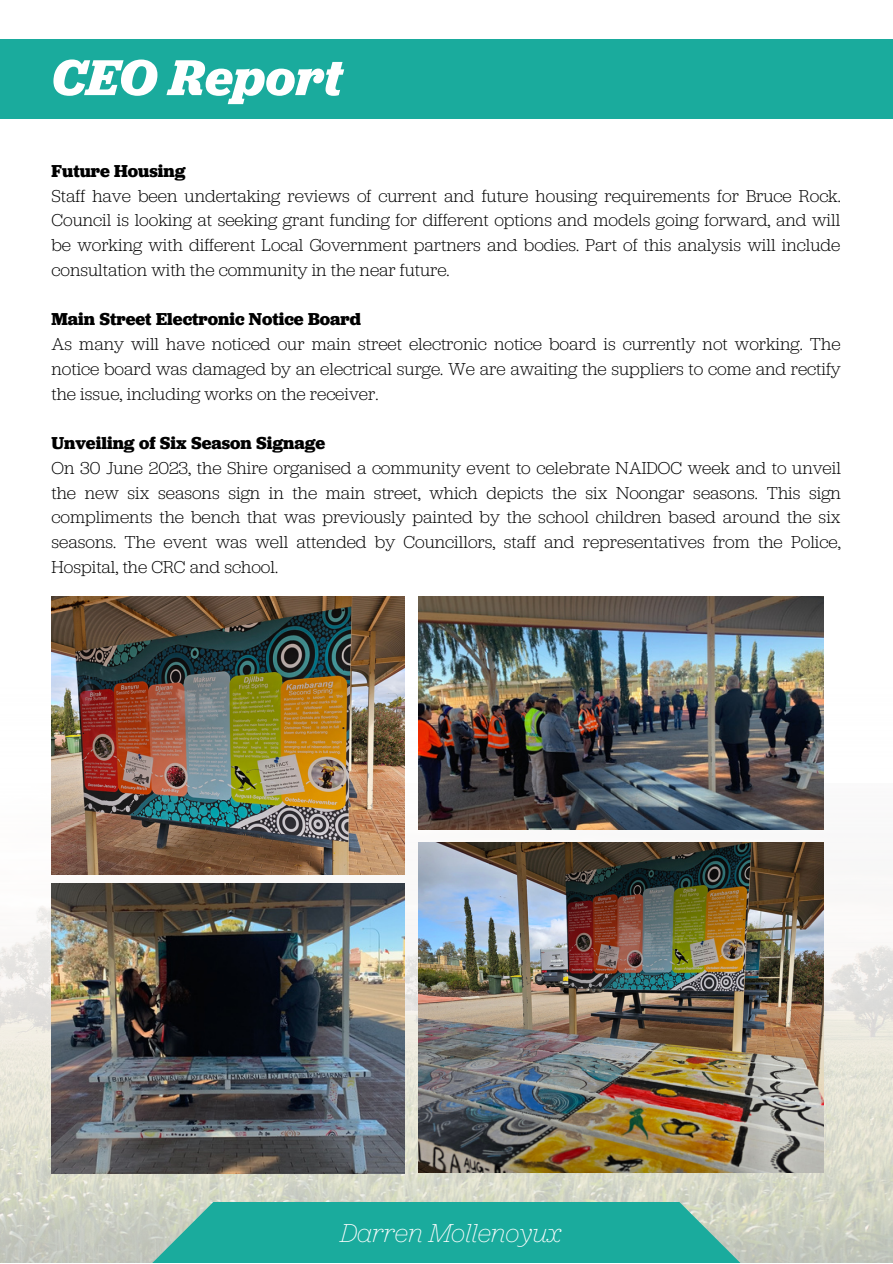
<style>
.page{position:relative;width:893px;height:1264px;background:#fff}
.page>*{position:absolute;margin:0;border:0;box-sizing:border-box;transform-origin:0 0}
.t1{font:italic 700 52.5px "Jubilat";color:#fff}
.t2{font:italic 200 27px "Jubilat";color:#fefefe}
.t3{font:300 18px/24.8px "Jubilat";color:#000;text-align:justify}
.t4{font:700 18px "Jubilat";color:#000}
</style>
<div class="page">
<img style="left:0;top:676px;width:892px;height:586px">
<div style="left:146px;top:1201px;width:600px;height:61px;background:#1aab9d"></div>
<div style="left:0;top:40px;width:892px;height:79px;background:#1aab9d"></div>
<img style="left:51px;top:883px;width:353px;height:290px">
<img style="left:418px;top:596px;width:405px;height:233px">
<img style="left:418px;top:842px;width:405px;height:330px">
<img style="left:51px;top:596px;width:353px;height:278px">
<p class="t1" style="left:51px;top:56px;width:292px">CEO Report</p>
<p class="t4" style="left:51px;top:163px;width:136px">Future Housing</p>
<p class="t3" style="left:51px;top:185px;width:790px">Staff have been undertaking reviews of current and future housing requirements for Bruce Rock.<br>Council is looking at seeking grant funding for different options and models going forward, and will be working with different Local Government partners and bodies. Part of this analysis will include consultation with the community in the near future.</p>
<p class="t4" style="left:51px;top:312px;width:311px">Main Street Electronic Notice Board</p>
<p class="t3" style="left:51px;top:333px;width:790px">As many will have noticed our main street electronic notice board is currently not working. The notice board was damaged by an electrical surge. We are awaiting the suppliers to come and rectify the issue, including works on the receiver.</p>
<p class="t4" style="left:51px;top:435px;width:275px">Unveiling of Six Season Signage</p>
<p class="t3" style="left:51px;top:457px;width:791px">On 30 June 2023, the Shire organised a community event to celebrate NAIDOC week and to unveil the new six seasons sign in the main street, which depicts the six Noongar seasons. This sign compliments the bench that was previously painted by the school children based around the six seasons. The event was well attended by Councillors, staff and representatives from the Police, Hospital, the CRC and school.</p>
<p class="t2" style="left:340px;top:1220px;width:223px">Darren Mollenoyux</p>
</div>
